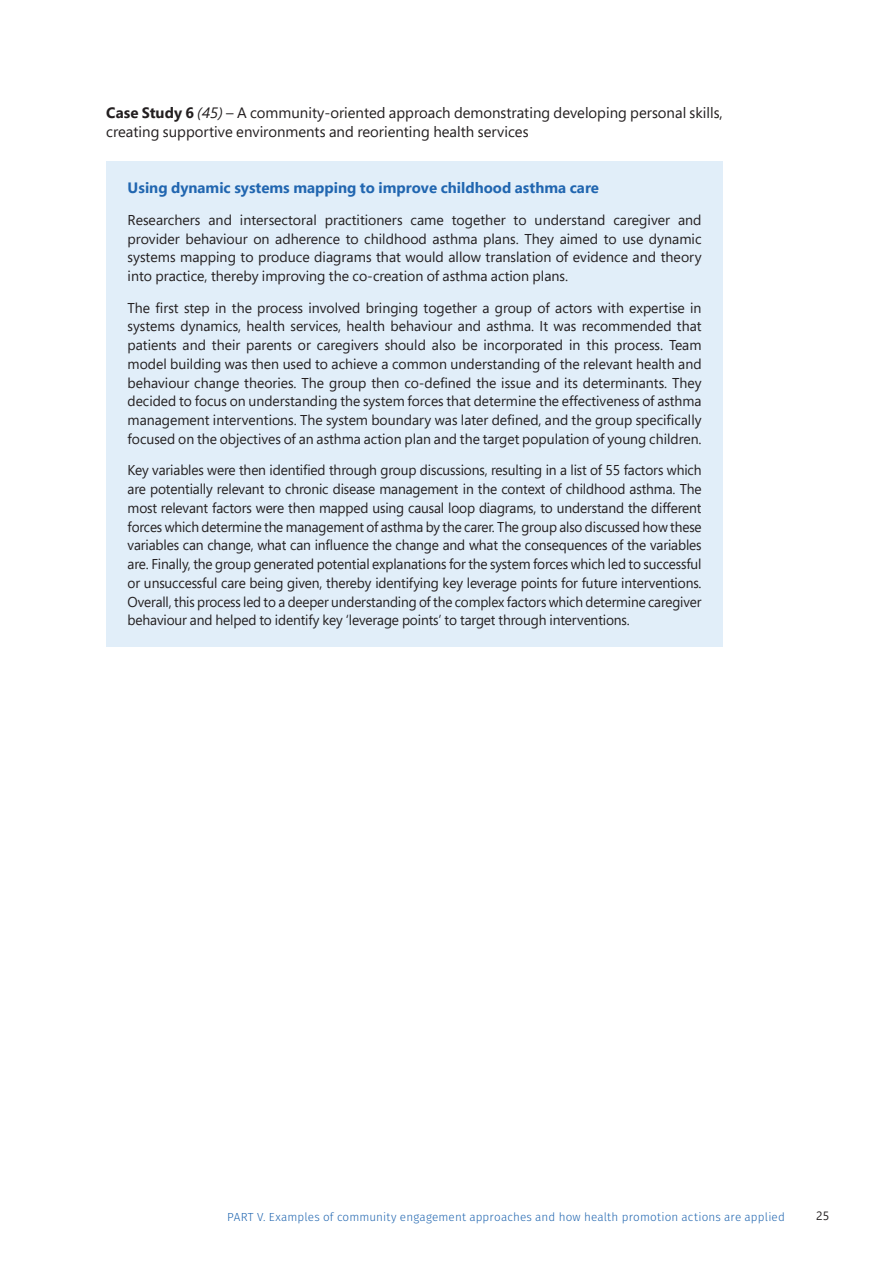
<style>
.page{position:relative;width:893px;height:1263px;background:#fff}
.page>*{position:absolute;margin:0;border:0;box-sizing:border-box;transform-origin:0 0}
.t1{font:15px/19.5px "Segoe Pro";color:#231f20}
.t2{font:700 15px "Segoe Pro";color:#2166b0}
.t3{font:14.25px/18.8px "Segoe Pro";color:#231f20;text-align:justify}
.t4{font:12px "Segoe Pro";color:#231f20}
.t5{font:300 11.7px "Fira Sans";letter-spacing:.01em;color:#2166b0}
.s1{font-weight:700}
.s2{font-style:italic}
</style>
<div class="page">
<div style="left:106px;top:161px;width:617px;height:486px;background:#e1eef9"></div>
<p class="t1" style="left:106px;top:102px;width:618px"><span class="s1">Case Study 6</span> <span class="s2">(45)</span> – A community-oriented approach demonstrating developing personal skills, creating supportive environments and reorienting health services</p>
<p class="t2" style="left:128px;top:177px;width:473px">Using dynamic systems mapping to improve childhood asthma care</p>
<p class="t3" style="left:128px;top:210px;width:576px">Researchers and intersectoral practitioners came together to understand caregiver and provider behaviour on adherence to childhood asthma plans. They aimed to use dynamic systems mapping to produce diagrams that would allow translation of evidence and theory into practice, thereby improving the co-creation of asthma action plans.</p>
<p class="t3" style="left:128px;top:298px;width:576px">The first step in the process involved bringing together a group of actors with expertise in systems dynamics, health services, health behaviour and asthma. It was recommended that patients and their parents or caregivers should also be incorporated in this process. Team model building was then used to achieve a common understanding of the relevant health and behaviour change theories. The group then co-defined the issue and its determinants. They decided to focus on understanding the system forces that determine the effectiveness of asthma management interventions. The system boundary was later defined, and the group specifically focused on the objectives of an asthma action plan and the target population of young children.</p>
<p class="t3" style="left:128px;top:461px;width:576px">Key variables were then identified through group discussions, resulting in a list of 55 factors which are potentially relevant to chronic disease management in the context of childhood asthma. The most relevant factors were then mapped using causal loop diagrams, to understand the different forces which determine the management of asthma by the carer. The group also discussed how these variables can change, what can influence the change and what the consequences of the variables are. Finally, the group generated potential explanations for the system forces which led to successful or unsuccessful care being given, thereby identifying key leverage points for future interventions.<br>Overall, this process led to a deeper understanding of the complex factors which determine caregiver behaviour and helped to identify key ‘leverage points’ to target through interventions.</p>
<p class="t5" style="left:227px;top:1208px;width:559px">PART V. Examples of community engagement approaches and how health promotion actions are applied</p>
<p class="t4" style="left:816px;top:1208px;width:14px">25</p>
</div>
